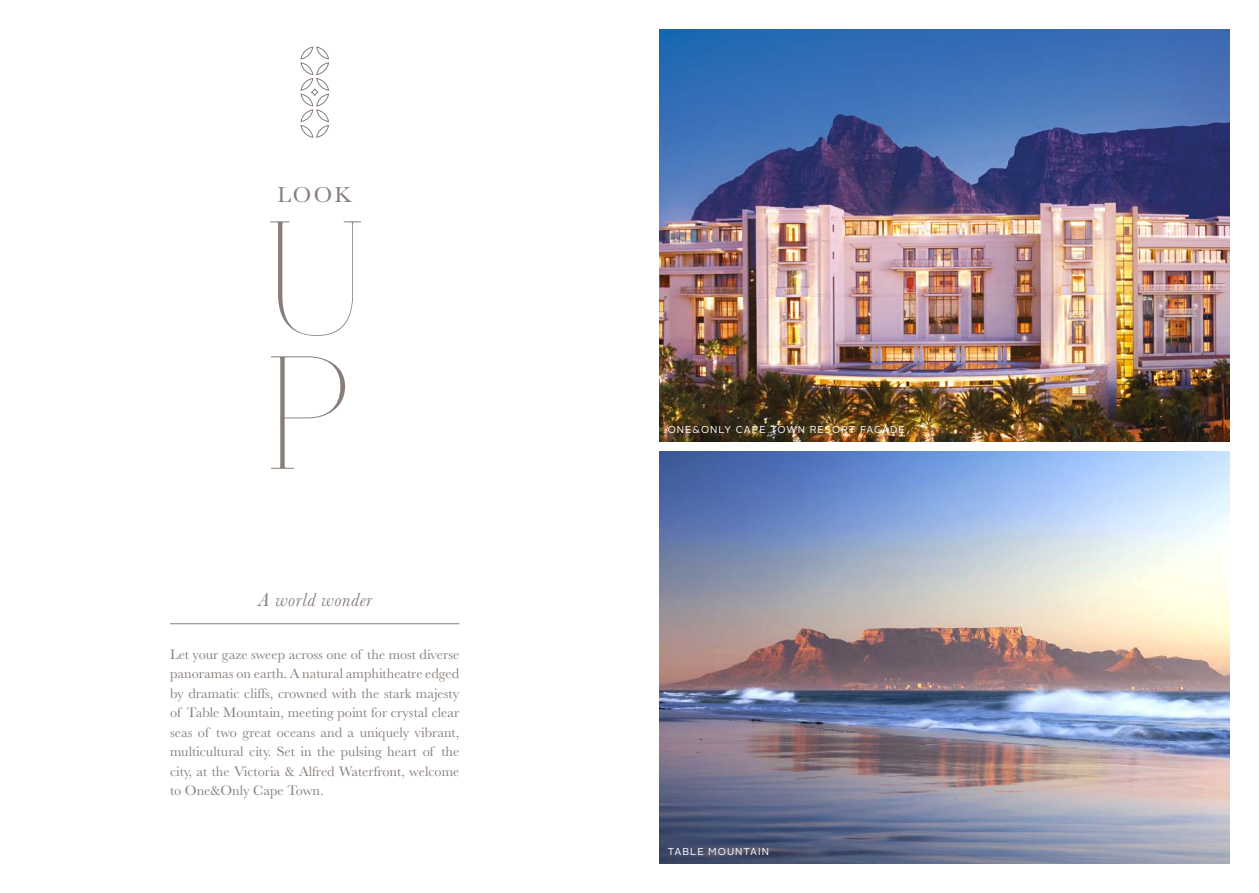
<style>
.page{position:relative;width:1259px;height:893px;background:#fff}
.page>*{position:absolute;margin:0;border:0;box-sizing:border-box;transform-origin:0 0}
.UTLRA_Main{font:162px "Aire Light Pro";color:#877e7a}
.Small_Headings_Baske{font:22.5px "Baskerville";color:#877e7a}
.t1{font:italic 19.5px "Baskerville";letter-spacing:.03em;color:#877e7a}
.t2{font:14.25px/19.5px "Baskerville";color:#877e7a;text-align:justify}
.captions{font:10.05px "Alright Sans";letter-spacing:.1em;color:#fff}
</style>
<div class="page">
<img style="left:659px;top:30px;width:570px;height:411px">
<img style="left:659px;top:452px;width:570px;height:411px">
<svg style="left:300px;top:46px;width:29px;height:92px"></svg>
<hr style="left:170px;top:623px;width:289px;height:1px;background:#877e7a">
<p class="Small_Headings_Baske" style="left:277px;top:182px;width:76px">LOOK</p>
<p class="UTLRA_Main" style="left:263px;top:183px;width:104px">U</p>
<p class="UTLRA_Main" style="left:263px;top:318px;width:84px">P</p>
<p class="t1" style="left:258px;top:588px;width:115px">A world wonder</p>
<p class="t2" style="left:170px;top:644px;width:291px">Let your gaze sweep across one of the most diverse panoramas on earth. A natural amphitheatre edged by dramatic cliffs, crowned with the stark majesty of Table Mountain, meeting point for crystal clear seas of two great oceans and a uniquely vibrant, multicultural city. Set in the pulsing heart of the city, at the Victoria &amp; Alfred Waterfront, welcome to One&amp;Only Cape Town.</p>
<p class="captions" style="left:668px;top:422px;width:238px">ONE&amp;ONLY CAPE TOWN RESORT FACADE</p>
<p class="captions" style="left:668px;top:844px;width:103px">TABLE MOUNTAIN</p>
</div>
